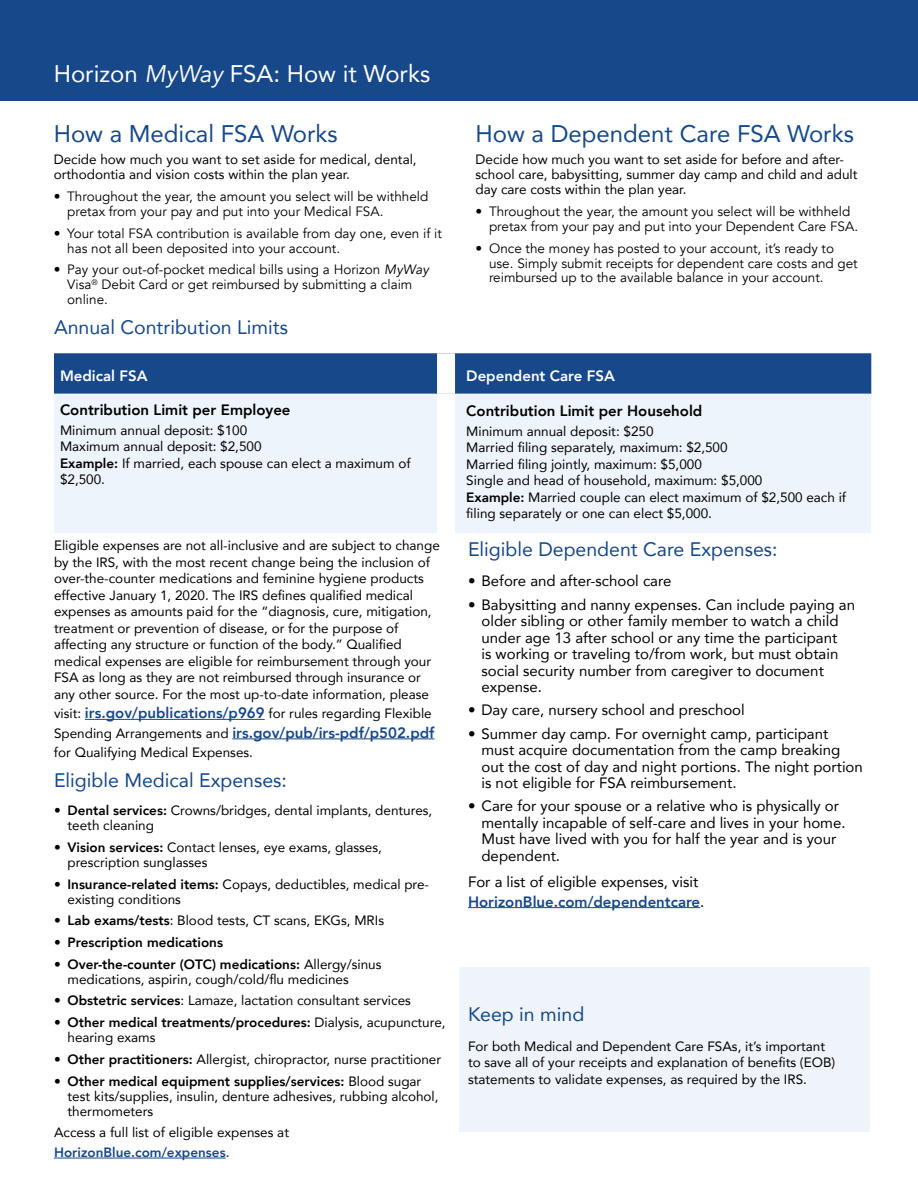
<style>
.page{position:relative;width:918px;height:1188px;background:#fff}
.page>*{position:absolute;margin:0;border:0;box-sizing:border-box;transform-origin:0 0}
.t1{font:24px "Avenir";color:#174889}
.t2{font:24px "Avenir";color:#fff}
.t3{font:19.5px "Avenir";color:#174889}
.t4{font:15px/16.5px "Avenir";color:#000}
.t5{font:800 15px "Avenir";color:#000}
.t6{font:800 15px "Avenir";color:#174889}
.t7{font:800 15px "Avenir";color:#fff}
.t8{font:13.5px/16.5px "Avenir";color:#000}
.t9{font:13.5px/15px "Avenir";color:#000}
.t10{font:800 13.5px "Avenir";color:#000}
.s1{font-style:italic}
.s2{font-weight:800}
.s3{font-weight:800;font-size:15px;color:#174889}
.s4{font-weight:400;font-size:13.5px;color:#000}
.s5{font-weight:400}
.s6{font-weight:800;color:#174889}
</style>
<div class="page">
<div style="left:459px;top:968px;width:410px;height:164px;background:#eef4fa"></div>
<div style="left:0;top:0;width:918px;height:101px;background:#174889"></div>
<div style="left:54px;top:353px;width:817px;height:41px;background:#174889"></div>
<div style="left:54px;top:394px;width:817px;height:139px;background:#eef4fb"></div>
<div style="left:437px;top:353px;width:18px;height:41px;background:#fff"></div>
<div style="left:437px;top:394px;width:18px;height:139px;background:#fff"></div>
<hr style="left:85px;top:719px;width:180px;height:1px;background:#174889">
<hr style="left:232px;top:739px;width:203px;height:1px;background:#174889">
<hr style="left:54px;top:1158px;width:172px;height:1px;background:#174889">
<hr style="left:468px;top:907px;width:232px;height:1px;background:#174889">
<h1 class="t2" style="left:54px;top:54px;width:378px">Horizon <span class="s1">MyWay</span> FSA: How it Works</h1>
<h1 class="t1" style="left:54px;top:115px;width:286px">How a Medical FSA Works</h1>
<p class="t8" style="left:54px;top:151px;width:364px;line-height:15px">Decide how much you want to set aside for medical, dental, orthodontia and vision costs within the plan year.</p>
<p class="t9" style="left:67px;top:189px;width:363px;text-indent:-14px">• Throughout the year, the amount you select will be withheld pretax from your pay and put into your Medical FSA.</p>
<p class="t9" style="left:67px;top:226px;width:376px;text-indent:-14px">• Your total FSA contribution is available from day one, even if it has not all been deposited into your account.</p>
<p class="t9" style="left:67px;top:262px;width:363px;text-indent:-14px">• Pay your out-of-pocket medical bills using a Horizon <span class="s1">MyWay<br></span>Visa<sup>®</sup> Debit Card or get reimbursed by submitting a claim online.</p>
<h1 class="t1" style="left:476px;top:115px;width:380px">How a Dependent Care FSA Works</h1>
<p class="t8" style="left:476px;top:151px;width:383px;line-height:15px">Decide how much you want to set aside for before and after&shy;school care, babysitting, summer day camp and child and adult day care costs within the plan year.</p>
<p class="t9" style="left:489px;top:204px;width:371px;text-indent:-14px">• Throughout the year, the amount you select will be withheld pretax from your pay and put into your Dependent Care FSA.</p>
<p class="t9" style="left:489px;top:241px;width:370px;text-indent:-14px">• Once the money has posted to your account, it’s ready to use. Simply submit receipts for dependent care costs and get reimbursed up to the available balance in your account.</p>
<h2 class="t3" style="left:54px;top:311px;width:236px">Annual Contribution Limits</h2>
<p class="t7" style="left:60px;top:364px;width:89px">Medical FSA</p>
<p class="t7" style="left:466px;top:364px;width:150px">Dependent Care FSA</p>
<p class="t5" style="left:60px;top:398px;width:232px">Contribution Limit per Employee</p>
<p class="t8" style="left:60px;top:421px;width:352px">Minimum annual deposit: $100<br>Maximum annual deposit: $2,500<br><span class="s2">Example:</span> If married, each spouse can elect a maximum of $2,500.</p>
<p class="t5" style="left:466px;top:399px;width:238px">Contribution Limit per Household</p>
<p class="t8" style="left:466px;top:422px;width:381px">Minimum annual deposit: $250<br>Married filing separately, maximum: $2,500<br>Married filing jointly, maximum: $5,000<br>Single and head of household, maximum: $5,000<br><span class="s2">Example:</span> Married couple can elect maximum of $2,500 each if filing separately or one can elect $5,000.</p>
<p class="t8" style="left:54px;top:537px;width:387px">Eligible expenses are not all-inclusive and are subject to change by the IRS, with the most recent change being the inclusion of over-the-counter medications and feminine hygiene products effective January 1, 2020. The IRS defines qualified medical expenses as amounts paid for the “diagnosis, cure, mitigation, treatment or prevention of disease, or for the purpose of affecting any structure or function of the body.” Qualified medical expenses are eligible for reimbursement through your FSA as long as they are not reimbursed through insurance or any other source. For the most up-to-date information, please</p>
<p class="t8" style="left:54px;top:705px;width:379px">visit: <span class="s3">irs.gov/publications/p969</span> for rules regarding Flexible</p>
<p class="t6" style="left:54px;top:721px;width:382px"><span class="s4">Spending Arrangements and</span> irs.gov/pub/irs-pdf/p502.pdf</p>
<p class="t8" style="left:54px;top:744px;width:201px">for Qualifying Medical Expenses.</p>
<h2 class="t3" style="left:54px;top:764px;width:234px">Eligible Medical Expenses:</h2>
<p class="t8" style="left:68px;top:802px;width:366px;line-height:15px;text-indent:-14px">• <span class="s2">Dental services:</span> Crowns/bridges, dental implants, dentures, teeth cleaning</p>
<p class="t8" style="left:68px;top:839px;width:316px;line-height:15px;text-indent:-14px">• <span class="s2">Vision services:</span> Contact lenses, eye exams, glasses, prescription sunglasses</p>
<p class="t8" style="left:68px;top:876px;width:363px;line-height:15px;text-indent:-14px">• <span class="s2">Insurance-related items:</span> Copays, deductibles, medical pre&shy;existing conditions</p>
<p class="t8" style="left:54px;top:912px;width:332px">• <span class="s2">Lab exams/tests</span>: Blood tests, CT scans, EKGs, MRIs</p>
<p class="t10" style="left:54px;top:932px;width:171px"><span class="s5">•</span> Prescription medications</p>
<p class="t8" style="left:68px;top:956px;width:316px;line-height:15px;text-indent:-14px">• <span class="s2">Over-the-counter (OTC) medications:</span> Allergy/sinus medications, aspirin, cough/cold/flu medicines</p>
<p class="t8" style="left:54px;top:992px;width:358px">• <span class="s2">Obstetric services</span>: Lamaze, lactation consultant services</p>
<p class="t8" style="left:68px;top:1015px;width:380px;line-height:15px;text-indent:-14px">• <span class="s2">Other medical treatments/procedures:</span> Dialysis, acupuncture, hearing exams</p>
<p class="t8" style="left:54px;top:1051px;width:389px">• <span class="s2">Other practitioners:</span> Allergist, chiropractor, nurse practitioner</p>
<p class="t8" style="left:68px;top:1073px;width:373px;line-height:15px;text-indent:-14px">• <span class="s2">Other medical equipment supplies/services:</span> Blood sugar test kits/supplies, insulin, denture adhesives, rubbing alcohol, thermometers</p>
<p class="t8" style="left:54px;top:1123px;width:237px;line-height:19.5px">Access a full list of eligible expenses at<br><span class="s6">HorizonBlue.com/expenses</span>.</p>
<h2 class="t3" style="left:468px;top:534px;width:311px">Eligible Dependent Care Expenses:</h2>
<p class="t4" style="left:468px;top:572px;width:205px">• Before and after-school care</p>
<p class="t4" style="left:482px;top:596px;width:375px;text-indent:-14px">• Babysitting and nanny expenses. Can include paying an older sibling or other family member to watch a child under age 13 after school or any time the participant<br>is working or traveling to/from work, but must obtain social security number from caregiver to document expense.</p>
<p class="t4" style="left:468px;top:701px;width:278px">• Day care, nursery school and preschool</p>
<p class="t4" style="left:482px;top:725px;width:383px;text-indent:-14px">• Summer day camp. For overnight camp, participant must acquire documentation from the camp breaking out the cost of day and night portions. The night portion is not eligible for FSA reimbursement.</p>
<p class="t4" style="left:482px;top:797px;width:366px;text-indent:-14px">• Care for your spouse or a relative who is physically or mentally incapable of self-care and lives in your home.<br>Must have lived with you for half the year and is your dependent.</p>
<p class="t4" style="left:468px;top:872px;width:238px;line-height:19.5px">For a list of eligible expenses, visit<br><span class="s6">HorizonBlue.com/dependentcare</span>.</p>
<h2 class="t3" style="left:468px;top:998px;width:118px">Keep in mind</h2>
<p class="t8" style="left:468px;top:1037px;width:369px">For both Medical and Dependent Care FSAs, it’s important to save all of your receipts and explanation of benefits (EOB) statements to validate expenses, as required by the IRS.</p>
</div>
